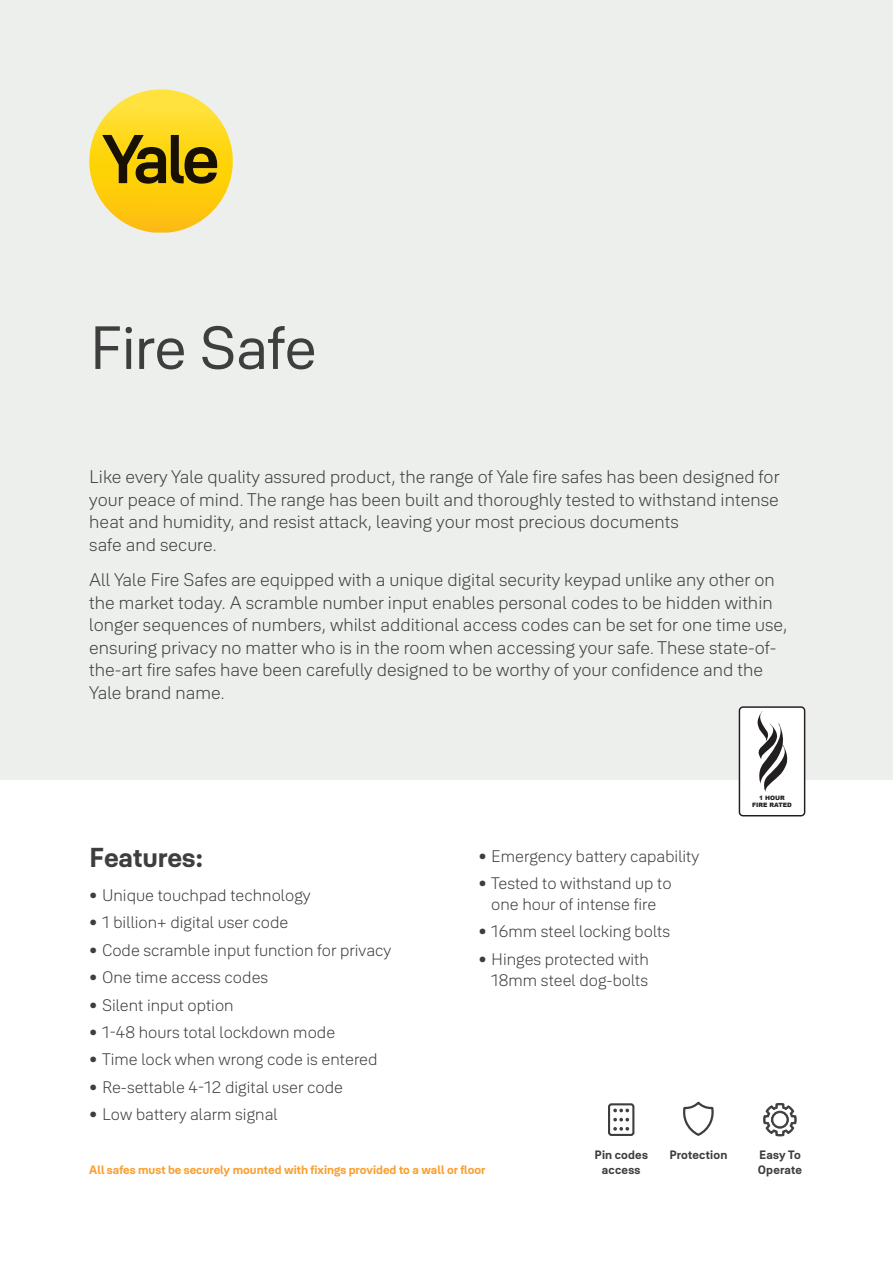
<style>
.page{position:relative;width:893px;height:1263px;background:#fff}
.page>*{position:absolute;margin:0;border:0;box-sizing:border-box;transform-origin:0 0}
.t1{font:60px "Yale Solis";letter-spacing:-.01em;color:#3e3e3f}
.t2{font:700 27px "Yale Solis";letter-spacing:-.005em;color:#3e3e3f}
.t3{font:300 18px/22.5px "Yale Solis";color:#3e3e3f}
.t4{font:300 16.5px/21px "Yale Solis";color:#3e3e3f;text-align:center}
.t5{font:700 12px "Yale Solis";color:#f9a032}
.t6{font:700 12px/14.4px "Yale Solis";letter-spacing:.015em;color:#3e3e3f;text-align:center}
.t7{font:900 6px/7.5px "Arial";color:#231f20;text-align:center}
</style>
<div class="page">
<div style="left:0;top:0;width:893px;height:780px;background:#edefed"></div>
<svg style="left:608px;top:1103px;width:27px;height:33px"></svg>
<svg style="left:89px;top:89px;width:144px;height:144px"></svg>
<svg style="left:763px;top:1103px;width:34px;height:34px"></svg>
<svg style="left:683px;top:1101px;width:31px;height:35px"></svg>
<div style="left:739px;top:707px;width:66px;height:109px;background:#fff;border-radius:4px"></div>
<div style="left:739px;top:706px;width:66px;height:110px;border:1px solid #231f20;border-radius:4px"></div>
<svg style="left:755px;top:707px;width:35px;height:85px"></svg>
<h1 class="t1" style="left:89px;top:312px;width:229px">Fire Safe</h1>
<p class="t3" style="left:89px;top:465px;width:692px">Like every Yale quality assured product, the range of Yale fire safes has been designed for your peace of mind. The range has been built and thoroughly tested to withstand intense heat and humidity, and resist attack, leaving your most precious documents<br>safe and secure.</p>
<p class="t3" style="left:89px;top:568px;width:700px">All Yale Fire Safes are equipped with a unique digital security keypad unlike any other on the market today. A scramble number input enables personal codes to be hidden within longer sequences of numbers, whilst additional access codes can be set for one time use, ensuring privacy no matter who is in the room when accessing your safe. These state-of&shy;the-art fire safes have been carefully designed to be worthy of your confidence and the Yale brand name.</p>
<h2 class="t2" style="left:89px;top:841px;width:116px">Features:</h2>
<p class="t4" style="left:89px;top:885px;width:223px">• Unique touchpad technology</p>
<p class="t4" style="left:89px;top:912px;width:201px">• 1 billion+ digital user code</p>
<p class="t4" style="left:89px;top:939px;width:303px">• Code scramble input function for privacy</p>
<p class="t4" style="left:89px;top:967px;width:180px">• One time access codes</p>
<p class="t4" style="left:89px;top:994px;width:146px">• Silent input option</p>
<p class="t4" style="left:89px;top:1021px;width:247px">• 1-48 hours total lockdown mode</p>
<p class="t4" style="left:89px;top:1049px;width:290px">• Time lock when wrong code is entered</p>
<p class="t4" style="left:89px;top:1076px;width:255px">• Re-settable 4-12 digital user code</p>
<p class="t4" style="left:89px;top:1104px;width:190px">• Low battery alarm signal</p>
<p class="t4" style="left:478px;top:845px;width:222px">• Emergency battery capability</p>
<p class="t4" style="left:478px;top:872px;width:195px">• Tested to withstand up to one hour of intense fire</p>
<p class="t4" style="left:478px;top:921px;width:193px">• 16mm steel locking bolts</p>
<p class="t4" style="left:478px;top:948px;width:172px;text-align:right">• Hinges protected with<br>18mm steel dog-bolts</p>
<p class="t7" style="left:752px;top:794px;width:41px">1 HOUR<br>FIRE RATED</p>
<p class="t5" style="left:89px;top:1162px;width:398px">All safes must be securely mounted with fixings provided to a wall or floor</p>
<p class="t6" style="left:595px;top:1147px;width:55px">Pin codes access</p>
<p class="t6" style="left:758px;top:1147px;width:46px;text-align:left">Easy To<br>Operate</p>
<p class="t6" style="left:669px;top:1147px;width:60px">Protection</p>
</div>
